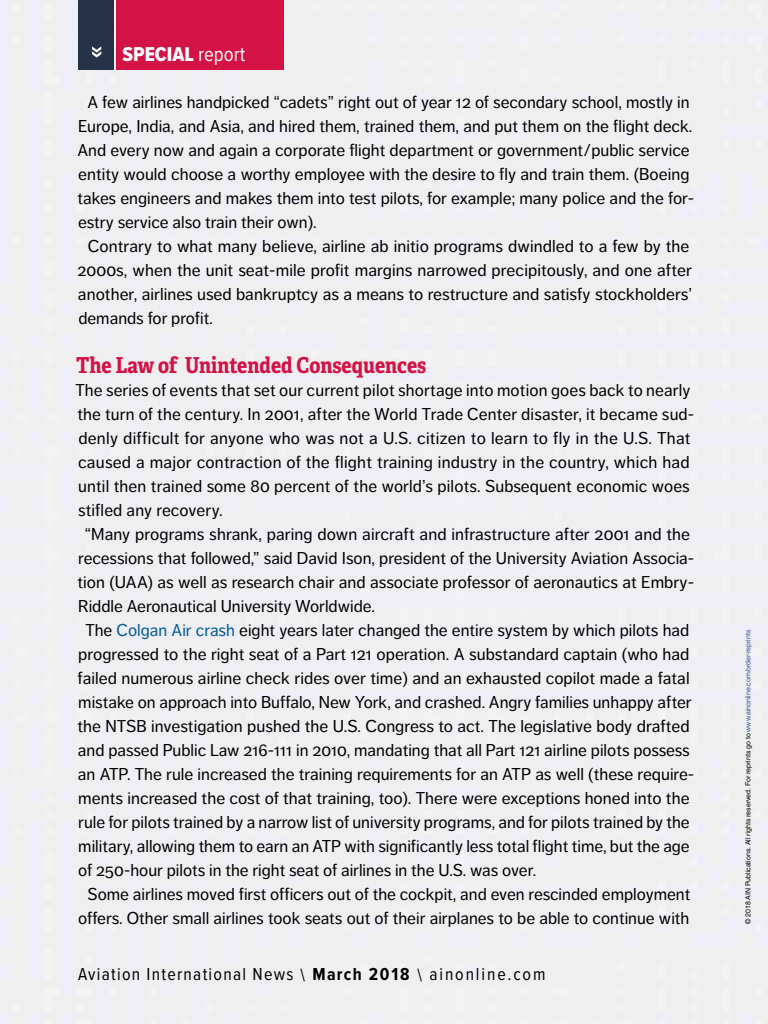
<style>
.page{position:relative;width:768px;height:1024px;background:#efefef}
.page>*{position:absolute;margin:0;border:0;box-sizing:border-box;transform-origin:0 0}
.t1{font:700 22px "Adelle Condensed";color:#d31245}
.t2{font:20.8px "Proxima Nova Cond Extrabld";color:#fff}
.t3{font:18px "Proxima Nova Cond";letter-spacing:.07em;color:#000}
.t4{font:17px/24px "Dagny Pro";color:#000}
.t5{font:7px "Helvetica LT Std";letter-spacing:-.005em;color:#000}
.s1{font-family:"Proxima Nova Cond"}
.s2{color:#00599a}
.s3{font-weight:700}
.s4{color:#3953a4}
</style>
<div class="page">
<div style="left:78px;top:0;width:36px;height:70px;background:#263248"></div>
<div style="left:116px;top:0;width:167px;height:70px;background:#d31245"></div>
<svg style="left:92px;top:46px;width:9px;height:12px"></svg>
<p class="t2" style="left:123px;top:38px;width:124px">SPECIAL <span class="s1">report</span></p>
<p class="t4" style="left:77px;top:90px;width:618px;text-indent:10px">A few airlines handpicked “cadets” right out of year 12 of secondary school, mostly in Europe, India, and Asia, and hired them, trained them, and put them on the flight deck.<br>And every now and again a corporate flight department or government/public service entity would choose a worthy employee with the desire to fly and train them. (Boeing takes engineers and makes them into test pilots, for example; many police and the for&shy;estry service also train their own).</p>
<p class="t4" style="left:77px;top:234px;width:616px;text-indent:11px">Contrary to what many believe, airline ab initio programs dwindled to a few by the 2000s, when the unit seat-mile profit margins narrowed precipitously, and one after another, airlines used bankruptcy as a means to restructure and satisfy stockholders’ demands for profit.</p>
<p class="t1" style="left:76px;top:349px;width:352px">The Law of Unintended Consequences</p>
<p class="t4" style="left:75px;top:378px;width:617px">The series of events that set our current pilot shortage into motion goes back to nearly</p>
<p class="t4" style="left:77px;top:402px;width:618px">the turn of the century. In 2001, after the World Trade Center disaster, it became sud-</p>
<p class="t4" style="left:78px;top:426px;width:614px">denly difficult for anyone who was not a U.S. citizen to learn to fly in the U.S. That</p>
<p class="t4" style="left:78px;top:450px;width:613px">caused a major contraction of the flight training industry in the country, which had</p>
<p class="t4" style="left:78px;top:474px;width:613px">until then trained some 80 percent of the world’s pilots. Subsequent economic woes</p>
<p class="t4" style="left:78px;top:498px;width:146px">stifled any recovery.</p>
<p class="t4" style="left:85px;top:522px;width:607px">“Many programs shrank, paring down aircraft and infrastructure after 2001 and the</p>
<p class="t4" style="left:78px;top:546px;width:617px">recessions that followed,” said David Ison, president of the University Aviation Associa-</p>
<p class="t4" style="left:77px;top:570px;width:618px">tion (UAA) as well as research chair and associate professor of aeronautics at Embry-</p>
<p class="t4" style="left:78px;top:594px;width:298px">Riddle Aeronautical University Worldwide.</p>
<p class="t4" style="left:85px;top:618px;width:605px">The <span class="s2">Colgan Air crash</span> eight years later changed the entire system by which pilots had</p>
<p class="t4" style="left:78px;top:642px;width:613px">progressed to the right seat of a Part 121 operation. A substandard captain (who had</p>
<p class="t4" style="left:78px;top:666px;width:614px">failed numerous airline check rides over time) and an exhausted copilot made a fatal</p>
<p class="t4" style="left:78px;top:690px;width:615px">mistake on approach into Buffalo, New York, and crashed. Angry families unhappy after</p>
<p class="t4" style="left:77px;top:714px;width:614px">the NTSB investigation pushed the U.S. Congress to act. The legislative body drafted</p>
<p class="t4" style="left:78px;top:738px;width:613px">and passed Public Law 216-111 in 2010, mandating that all Part 121 airline pilots possess</p>
<p class="t4" style="left:78px;top:762px;width:618px">an ATP. The rule increased the training requirements for an ATP as well (these require-</p>
<p class="t4" style="left:78px;top:786px;width:613px">ments increased the cost of that training, too). There were exceptions honed into the</p>
<p class="t4" style="left:78px;top:810px;width:613px">rule for pilots trained by a narrow list of university programs, and for pilots trained by the</p>
<p class="t4" style="left:78px;top:834px;width:613px">military, allowing them to earn an ATP with significantly less total flight time, but the age</p>
<p class="t4" style="left:78px;top:858px;width:460px">of 250-hour pilots in the right seat of airlines in the U.S. was over.</p>
<p class="t4" style="left:88px;top:882px;width:604px">Some airlines moved first officers out of the cockpit, and even rescinded employment</p>
<p class="t4" style="left:78px;top:906px;width:613px">offers. Other small airlines took seats out of their airplanes to be able to continue with</p>
<p class="t3" style="left:78px;top:961px;width:469px">Aviation International News \ <span class="s3">March 2018</span> \ ainonline.com</p>
<p class="t5" style="left:744px;top:924px;width:296px;rotate:-90deg">© 2018 AIN Publications. All rights reserved. For reprints go to <span class="s4">www.ainonline.com/order-reprints</span></p>
</div>
